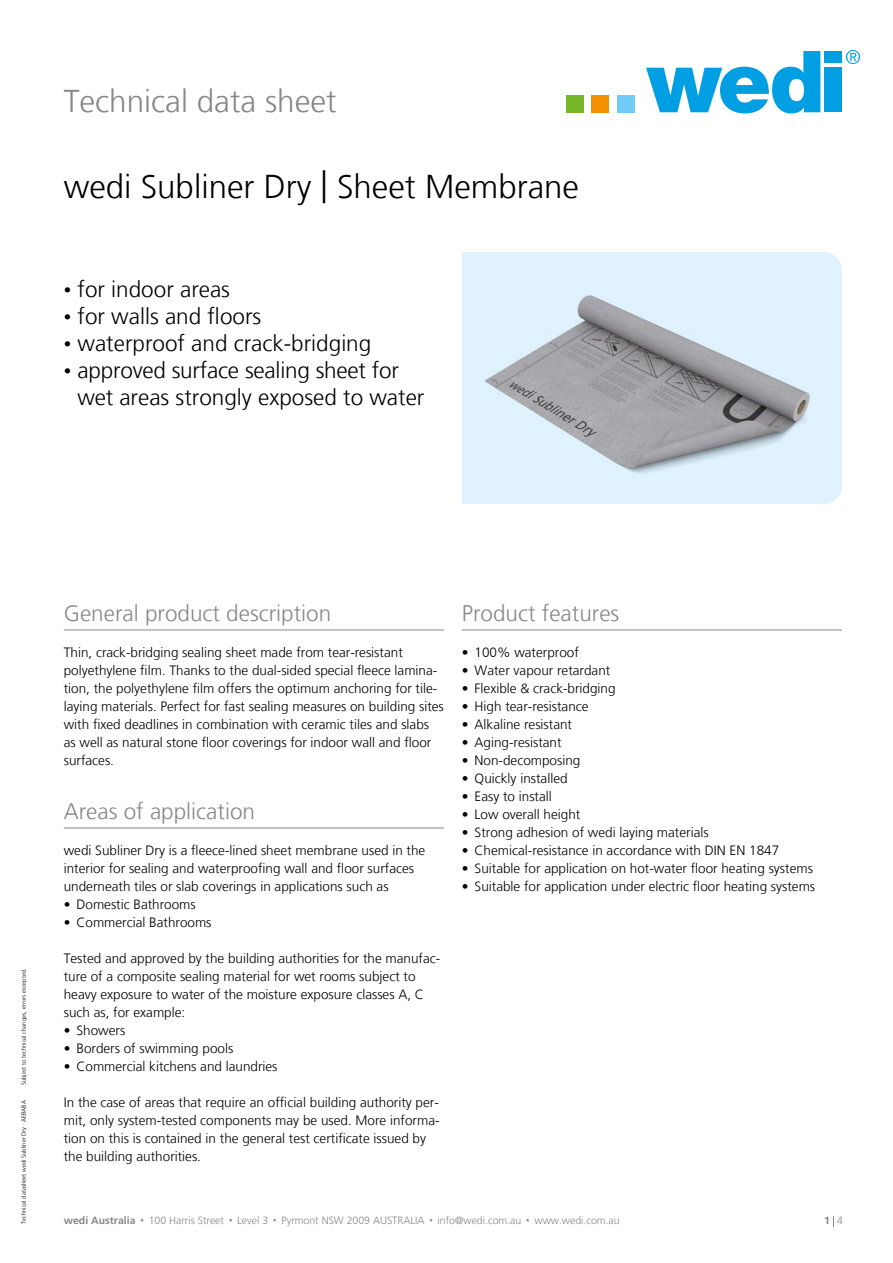
<style>
.page{position:relative;width:893px;height:1263px;background:#fff}
.page>*{position:absolute;margin:0;border:0;box-sizing:border-box;transform-origin:0 0}
.t1{font:300 33px "Frutiger LT Com";color:#000}
.t2{font:300 31.5px "Frutiger LT Com";color:#878787}
.t3{font:300 22.5px/27px "Frutiger LT Com";color:#000}
.t4{font:300 22.5px "Frutiger LT Com";color:#878787}
.t5{font:300 13.5px/18px "Frutiger LT Com";color:#000}
.t6{font:300 10.5px "Frutiger LT Com";color:#878787}
.t7{font:700 10.5px "Frutiger LT Com";color:#878787}
.t8{font:300 6px "Frutiger LT Com";color:#000}
.s1{font-size:15px}
.s2{font-weight:700}
.s3{font-weight:300}
</style>
<div class="page">
<hr style="left:64px;top:630px;width:380px;height:1px;background:#878787">
<hr style="left:64px;top:828px;width:380px;height:1px;background:#878787">
<hr style="left:462px;top:630px;width:380px;height:1px;background:#878787">
<img style="left:462px;top:252px;width:380px;height:252px">
<div style="left:566px;top:95px;width:17px;height:17px;background:#76b82a"></div>
<div style="left:592px;top:95px;width:17px;height:17px;background:#f39200"></div>
<div style="left:617px;top:95px;width:17px;height:17px;background:#71cbf4"></div>
<svg style="left:846px;top:50px;width:14px;height:14px"></svg>
<svg style="left:646px;top:51px;width:174px;height:62px"></svg>
<div style="left:825px;top:51px;width:17px;height:12px;background:#009fe3"></div>
<div style="left:825px;top:68px;width:17px;height:44px;background:#009fe3"></div>
<h2 class="t2" style="left:64px;top:83px;width:275px">Technical data sheet</h2>
<h1 class="t1" style="left:64px;top:167px;width:517px">wedi Subliner Dry | Sheet Membrane</h1>
<h3 class="t3" style="left:64px;top:276px;width:168px"><span class="s1">•</span> for indoor areas</h3>
<h3 class="t3" style="left:64px;top:303px;width:199px"><span class="s1">•</span> for walls and floors</h3>
<h3 class="t3" style="left:64px;top:330px;width:309px"><span class="s1">•</span> waterproof and crack-bridging</h3>
<h3 class="t3" style="left:78px;top:357px;width:348px;text-indent:-14px"><span class="s1">•</span> approved surface sealing sheet for wet areas strongly exposed to water</h3>
<p class="t8" style="left:20px;top:1085px;width:119px;rotate:-90deg">Subject to technical changes, errors excepted.</p>
<p class="t8" style="left:20px;top:1224px;width:125px;rotate:-90deg">Technical datasheet wedi Subliner Dry · AEBABA</p>
<h3 class="t4" style="left:64px;top:600px;width:269px">General product description</h3>
<p class="t5" style="left:64px;top:643px;width:382px">Thin, crack-bridging sealing sheet made from tear-resistant polyethylene film. Thanks to the dual-sided special fleece lamina&shy;tion, the polyethylene film offers the optimum anchoring for tile&shy;laying materials. Perfect for fast sealing measures on building sites with fixed deadlines in combination with ceramic tiles and slabs as well as natural stone floor coverings for indoor wall and floor surfaces.</p>
<h3 class="t4" style="left:64px;top:798px;width:193px">Areas of application</h3>
<p class="t5" style="left:64px;top:841px;width:363px">wedi Subliner Dry is a fleece-lined sheet membrane used in the interior for sealing and waterproofing wall and floor surfaces underneath tiles or slab coverings in applications such as</p>
<p class="t5" style="left:64px;top:895px;width:134px">• Domestic Bathrooms</p>
<p class="t5" style="left:64px;top:913px;width:149px">• Commercial Bathrooms</p>
<p class="t5" style="left:64px;top:949px;width:378px">Tested and approved by the building authorities for the manufac&shy;ture of a composite sealing material for wet rooms subject to heavy exposure to water of the moisture exposure classes A, C such as, for example:</p>
<p class="t5" style="left:64px;top:1021px;width:63px">• Showers</p>
<p class="t5" style="left:64px;top:1039px;width:171px">• Borders of swimming pools</p>
<p class="t5" style="left:64px;top:1057px;width:215px">• Commercial kitchens and laundries</p>
<p class="t5" style="left:64px;top:1093px;width:377px">In the case of areas that require an official building authority per&shy;mit, only system-tested components may be used. More informa&shy;tion on this is contained in the general test certificate issued by the building authorities.</p>
<h3 class="t4" style="left:462px;top:600px;width:159px">Product features</h3>
<p class="t5" style="left:462px;top:643px;width:119px">• 100% waterproof</p>
<p class="t5" style="left:462px;top:661px;width:150px">• Water vapour retardant</p>
<p class="t5" style="left:462px;top:679px;width:155px">• Flexible &amp; crack-bridging</p>
<p class="t5" style="left:462px;top:697px;width:128px">• High tear-resistance</p>
<p class="t5" style="left:462px;top:715px;width:112px">• Alkaline resistant</p>
<p class="t5" style="left:462px;top:733px;width:101px">• Aging-resistant</p>
<p class="t5" style="left:462px;top:751px;width:120px">• Non-decomposing</p>
<p class="t5" style="left:462px;top:769px;width:107px">• Quickly installed</p>
<p class="t5" style="left:462px;top:787px;width:92px">• Easy to install</p>
<p class="t5" style="left:462px;top:805px;width:120px">• Low overall height</p>
<p class="t5" style="left:462px;top:823px;width:248px">• Strong adhesion of wedi laying materials</p>
<p class="t5" style="left:462px;top:841px;width:319px">• Chemical-resistance in accordance with DIN EN 1847</p>
<p class="t5" style="left:462px;top:859px;width:353px">• Suitable for application on hot-water floor heating systems</p>
<p class="t5" style="left:462px;top:877px;width:355px">• Suitable for application under electric floor heating systems</p>
<p class="t6" style="left:64px;top:1214px;width:557px"><span class="s2">wedi Australia</span> ▪ 100 Harris Street ▪ Level 3 ▪ Pyrmont NSW 2009 AUSTRALIA ▪ info@wedi.com.au ▪ www.wedi.com.au</p>
<p class="t7" style="left:824px;top:1214px;width:20px">1 <span class="s3">4</span></p>
</div>
